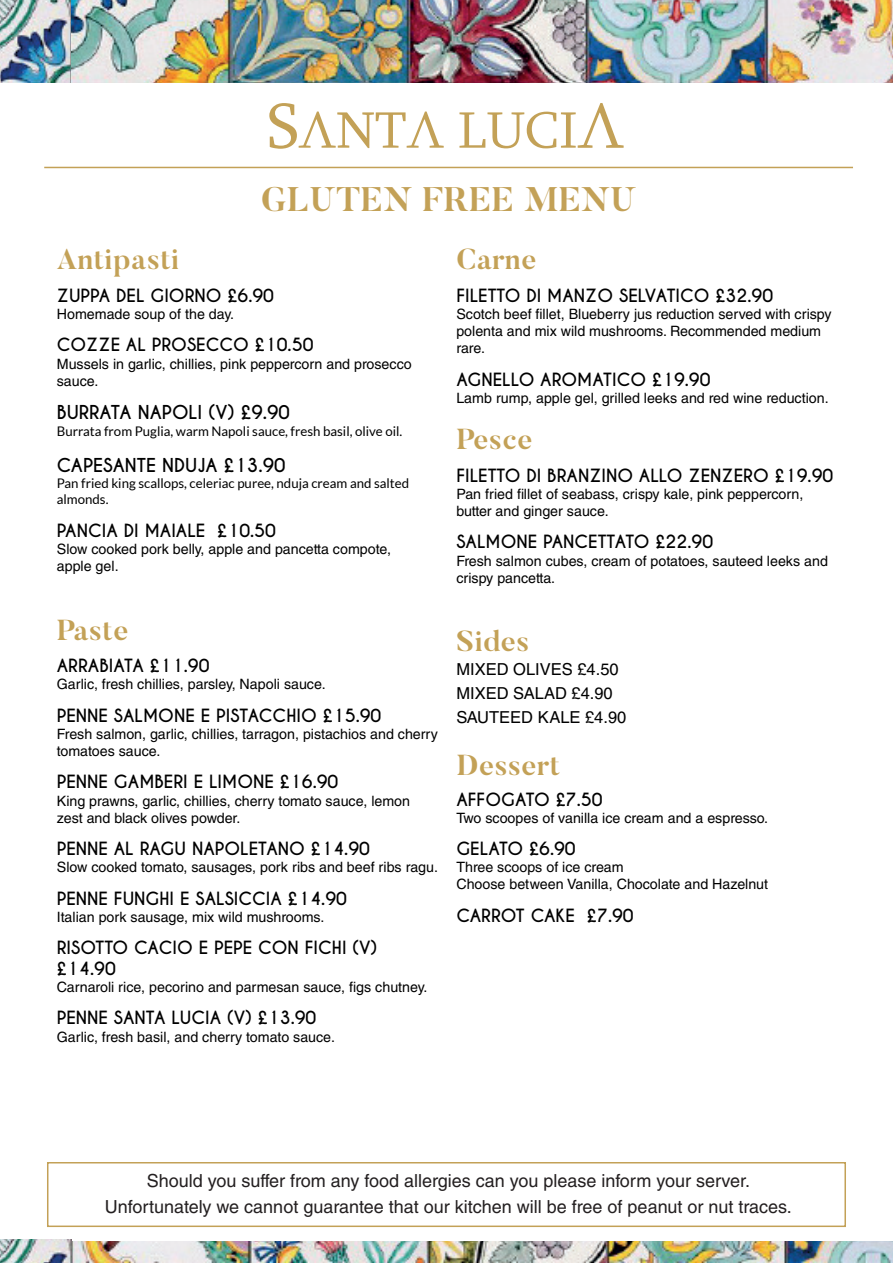
<style>
.page{position:relative;width:893px;height:1263px;background:#fff}
.page>*{position:absolute;margin:0;border:0;box-sizing:border-box;transform-origin:0 0}
.t1{font:700 33.9px "Butler";letter-spacing:.02em;color:#c3a157}
.t2{font:700 28.8px "Butler";letter-spacing:.02em;color:#c3a157}
.t3{font:18px/25.8px "Helvetica LT Std";color:#231f20;text-align:center}
.t4{font:700 18px "Caviar Dreams";color:#000}
.t5{font:700 17.1px/20.5px "Caviar Dreams";color:#000}
.t6{font:16.5px/24px "Helvetica LT Std";color:#000}
.t7{font:14.25px/17.1px "Helvetica LT Std";color:#000}
.t8{font:13.2px/15.9px "Lato";color:#000}
</style>
<div class="page">
<svg style="left:269px;top:103px;width:175px;height:46px"></svg>
<svg style="left:459px;top:103px;width:165px;height:45px"></svg>
<hr style="left:44px;top:167px;width:809px;height:1px;background:#c3a157">
<div style="left:47px;top:1162px;width:799px;height:65px;border:2px solid #c3a157"></div>
<img style="left:0;top:0;width:893px;height:82px">
<img style="left:0;top:1240px;width:893px;height:23px">
<h1 class="t1" style="left:261px;top:178px;width:377px">GLUTEN FREE MENU</h1>
<h2 class="t2" style="left:57px;top:241px;width:124px">Antipasti</h2>
<p class="t5" style="left:57px;top:286px;width:219px">ZUPPA DEL GIORNO £6.90</p>
<p class="t7" style="left:57px;top:305px;width:179px">Homemade soup of the day.</p>
<p class="t5" style="left:57px;top:335px;width:258px">COZZE AL PROSECCO £10.50</p>
<p class="t7" style="left:57px;top:355px;width:356px">Mussels in garlic, chillies, pink peppercorn and prosecco sauce.</p>
<p class="t4" style="left:57px;top:402px;width:234px">BURRATA NAPOLI (V) £9.90</p>
<p class="t8" style="left:57px;top:423px;width:347px">Burrata from Puglia, warm Napoli sauce, fresh basil, olive oil.</p>
<p class="t4" style="left:57px;top:455px;width:230px">CAPESANTE NDUJA £13.90</p>
<p class="t8" style="left:57px;top:475px;width:354px">Pan fried king scallops, celeriac puree, nduja cream and salted almonds.</p>
<p class="t5" style="left:57px;top:520px;width:221px">PANCIA DI MAIALE £10.50</p>
<p class="t7" style="left:57px;top:540px;width:336px">Slow cooked pork belly, apple and pancetta compote, apple gel.</p>
<h2 class="t2" style="left:57px;top:611px;width:73px">Paste</h2>
<p class="t5" style="left:57px;top:656px;width:154px">ARRABIATA £11.90</p>
<p class="t7" style="left:57px;top:676px;width:270px">Garlic, fresh chillies, parsley, Napoli sauce.</p>
<p class="t5" style="left:57px;top:705px;width:326px">PENNE SALMONE E PISTACCHIO £15.90</p>
<p class="t7" style="left:57px;top:725px;width:383px">Fresh salmon, garlic, chillies, tarragon, pistachios and cherry tomatoes sauce.</p>
<p class="t5" style="left:57px;top:772px;width:283px">PENNE GAMBERI E LIMONE £16.90</p>
<p class="t7" style="left:57px;top:792px;width:355px">King prawns, garlic, chillies, cherry tomato sauce, lemon zest and black olives powder.</p>
<p class="t5" style="left:57px;top:839px;width:315px">PENNE AL RAGU NAPOLETANO £14.90</p>
<p class="t7" style="left:57px;top:859px;width:383px">Slow cooked tomato, sausages, pork ribs and beef ribs ragu.</p>
<p class="t5" style="left:57px;top:888px;width:292px">PENNE FUNGHI E SALSICCIA £14.90</p>
<p class="t7" style="left:57px;top:908px;width:269px">Italian pork sausage, mix wild mushrooms.</p>
<p class="t5" style="left:57px;top:938px;width:322px">RISOTTO CACIO E PEPE CON FICHI (V) £14.90</p>
<p class="t7" style="left:57px;top:978px;width:372px">Carnaroli rice, pecorino and parmesan sauce, figs chutney.</p>
<p class="t5" style="left:57px;top:1008px;width:261px">PENNE SANTA LUCIA (V) £13.90</p>
<p class="t7" style="left:57px;top:1028px;width:280px">Garlic, fresh basil, and cherry tomato sauce.</p>
<h2 class="t2" style="left:456px;top:241px;width:82px">Carne</h2>
<p class="t5" style="left:456px;top:286px;width:318px">FILETTO DI MANZO SELVATICO £32.90</p>
<p class="t7" style="left:456px;top:305px;width:377px">Scotch beef fillet, Blueberry jus reduction served with crispy polenta and mix wild mushrooms. Recommended medium rare.</p>
<p class="t5" style="left:456px;top:369px;width:256px">AGNELLO AROMATICO £19.90</p>
<p class="t7" style="left:456px;top:389px;width:374px">Lamb rump, apple gel, grilled leeks and red wine reduction.</p>
<h2 class="t2" style="left:456px;top:421px;width:78px">Pesce</h2>
<p class="t5" style="left:456px;top:466px;width:378px">FILETTO DI BRANZINO ALLO ZENZERO £19.90</p>
<p class="t7" style="left:456px;top:485px;width:349px">Pan fried fillet of seabass, crispy kale, pink peppercorn, butter and ginger sauce.</p>
<p class="t5" style="left:456px;top:532px;width:258px">SALMONE PANCETTATO £22.90</p>
<p class="t7" style="left:456px;top:552px;width:373px">Fresh salmon cubes, cream of potatoes, sauteed leeks and crispy pancetta.</p>
<h2 class="t2" style="left:456px;top:623px;width:74px">Sides</h2>
<p class="t6" style="left:456px;top:658px;width:171px">MIXED OLIVES £4.50<br>MIXED SALAD £4.90<br>SAUTEED KALE £4.90</p>
<h2 class="t2" style="left:456px;top:747px;width:105px">Dessert</h2>
<p class="t5" style="left:456px;top:789px;width:148px">AFFOGATO £7.50</p>
<p class="t7" style="left:456px;top:809px;width:313px">Two scoopes of vanilla ice cream and a espresso.</p>
<p class="t5" style="left:456px;top:839px;width:121px">GELATO £6.90</p>
<p class="t7" style="left:456px;top:859px;width:313px">Three scoops of ice cream<br>Choose between Vanilla, Chocolate and Hazelnut</p>
<p class="t5" style="left:456px;top:906px;width:179px">CARROT CAKE £7.90</p>
<p class="t3" style="left:105px;top:1168px;width:688px">Should you suffer from any food allergies can you please inform your server.<br>Unfortunately we cannot guarantee that our kitchen will be free of peanut or nut traces.</p>
</div>
